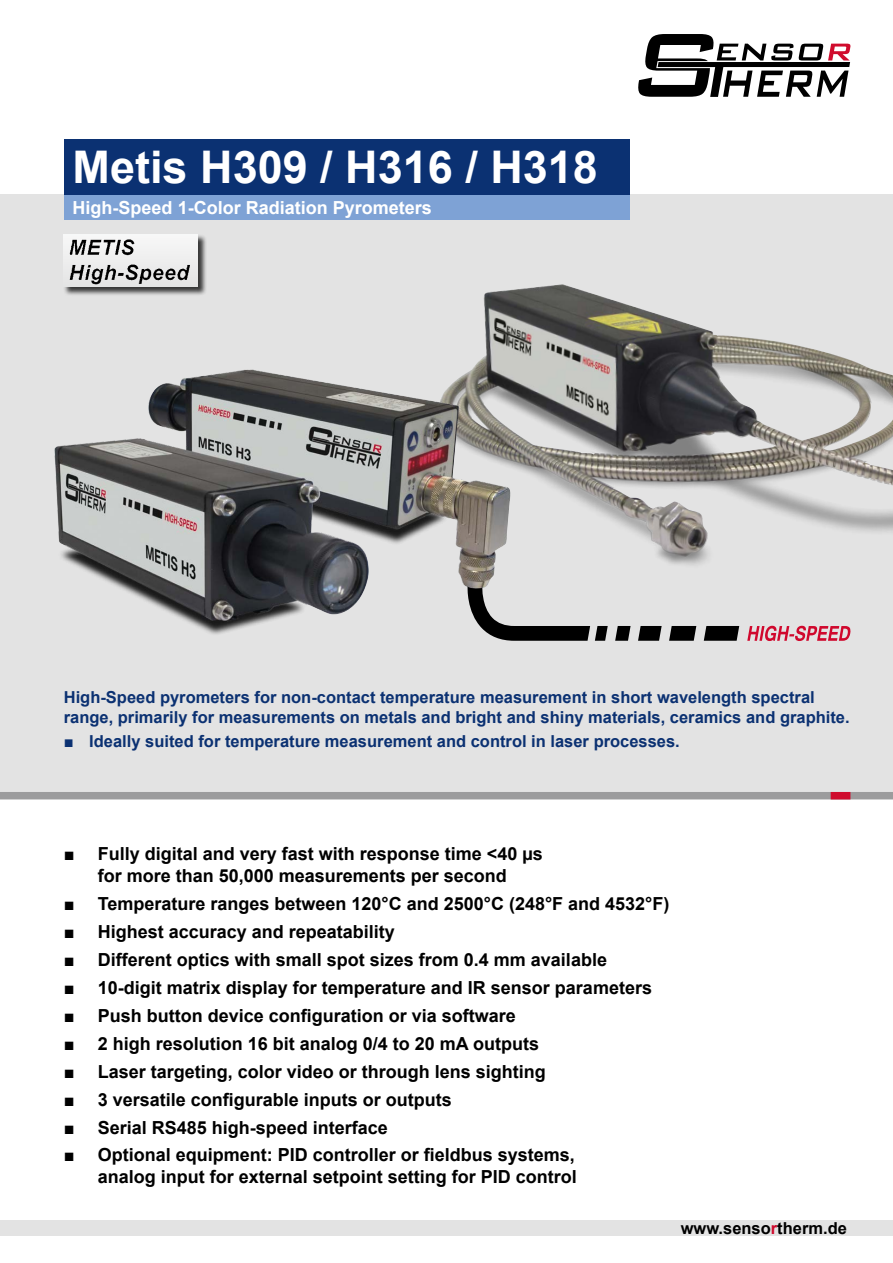
<style>
.page{position:relative;width:893px;height:1263px;background:#fff}
.page>*{position:absolute;margin:0;border:0;box-sizing:border-box;transform-origin:0 0}
.t1{font:700 45px "Arial";color:#fff}
.t2{font:700 18px/21.6px "Arial";color:#000;text-align:center}
.t3{font:700 18px "Arial";color:#fff}
.t4{font:700 16.5px/19.8px "Arial";color:#0b3172}
.t5{font:700 16.5px "Arial";color:#000}
.s1{color:#cf0b2d}
</style>
<div class="page">
<div style="left:0;top:194px;width:893px;height:602px;background:#e3e3e3"></div>
<img style="left:473px;top:284px;width:420px;height:281px">
<svg style="left:747px;top:626px;width:103px;height:15px"></svg>
<svg style="left:704px;top:626px;width:35px;height:15px"></svg>
<svg style="left:669px;top:626px;width:27px;height:15px"></svg>
<svg style="left:638px;top:626px;width:24px;height:15px"></svg>
<svg style="left:615px;top:626px;width:16px;height:15px"></svg>
<svg style="left:495px;top:625px;width:113px;height:16px;background:#262626"></svg>
<img style="left:54px;top:369px;width:457px;height:268px">
<div style="left:64px;top:234px;width:143px;height:62px;background:#000;opacity:.75"></div>
<div style="left:64px;top:234px;width:134px;height:53px;background:linear-gradient(to right,#f7f7f7,#f7f7f7)"></div>
<img style="left:64px;top:238px;width:134px;height:47px">
<svg style="left:638px;top:34px;width:212px;height:63px"></svg>
<div style="left:0;top:1220px;width:893px;height:16px;background:#e3e3e3"></div>
<div style="left:0;top:792px;width:893px;height:7px;background:#9c9c9d"></div>
<div style="left:831px;top:792px;width:19px;height:7px;background:#cf0b2d"></div>
<div style="left:64px;top:194px;width:565px;height:26px;background:#7ea2d5"></div>
<div style="left:64px;top:139px;width:565px;height:55px;background:#0b3172"></div>
<h1 class="t1" style="left:73px;top:137px;width:527px">Metis H309 / H316 / H318</h1>
<p class="t3" style="left:73px;top:195px;width:361px">High-Speed 1-Color Radiation Pyrometers</p>
<p class="t4" style="left:64px;top:688px;width:787px">High-Speed pyrometers for non-contact temperature measurement in short wavelength spectral range, primarily for measurements on metals and bright and shiny materials, ceramics and graphite.</p>
<p class="t4" style="left:64px;top:732px;width:618px">■ Ideally suited for temperature measurement and control in laser processes.</p>
<p class="t2" style="left:64px;top:843px;width:481px">■ Fully digital and very fast with response time &lt;40 µs for more than 50,000 measurements per second</p>
<p class="t2" style="left:64px;top:893px;width:607px">■ Temperature ranges between 120°C and 2500°C (248°F and 4532°F)</p>
<p class="t2" style="left:64px;top:921px;width:333px">■ Highest accuracy and repeatability</p>
<p class="t2" style="left:64px;top:949px;width:545px">■ Different optics with small spot sizes from 0.4 mm available</p>
<p class="t2" style="left:64px;top:977px;width:590px">■ 10-digit matrix display for temperature and IR sensor parameters</p>
<p class="t2" style="left:64px;top:1005px;width:454px">■ Push button device configuration or via software</p>
<p class="t2" style="left:64px;top:1033px;width:477px">■ 2 high resolution 16 bit analog 0/4 to 20 mA outputs</p>
<p class="t2" style="left:64px;top:1061px;width:484px">■ Laser targeting, color video or through lens sighting</p>
<p class="t2" style="left:64px;top:1089px;width:390px">■ 3 versatile configurable inputs or outputs</p>
<p class="t2" style="left:64px;top:1117px;width:326px">■ Serial RS485 high-speed interface</p>
<p class="t2" style="left:64px;top:1145px;width:515px;text-align:right">■ Optional equipment: PID controller or fieldbus systems, analog input for external setpoint setting for PID control</p>
<p class="t5" style="left:681px;top:1217px;width:168px">www.senso<span class="s1">r</span>therm.de</p>
</div>
